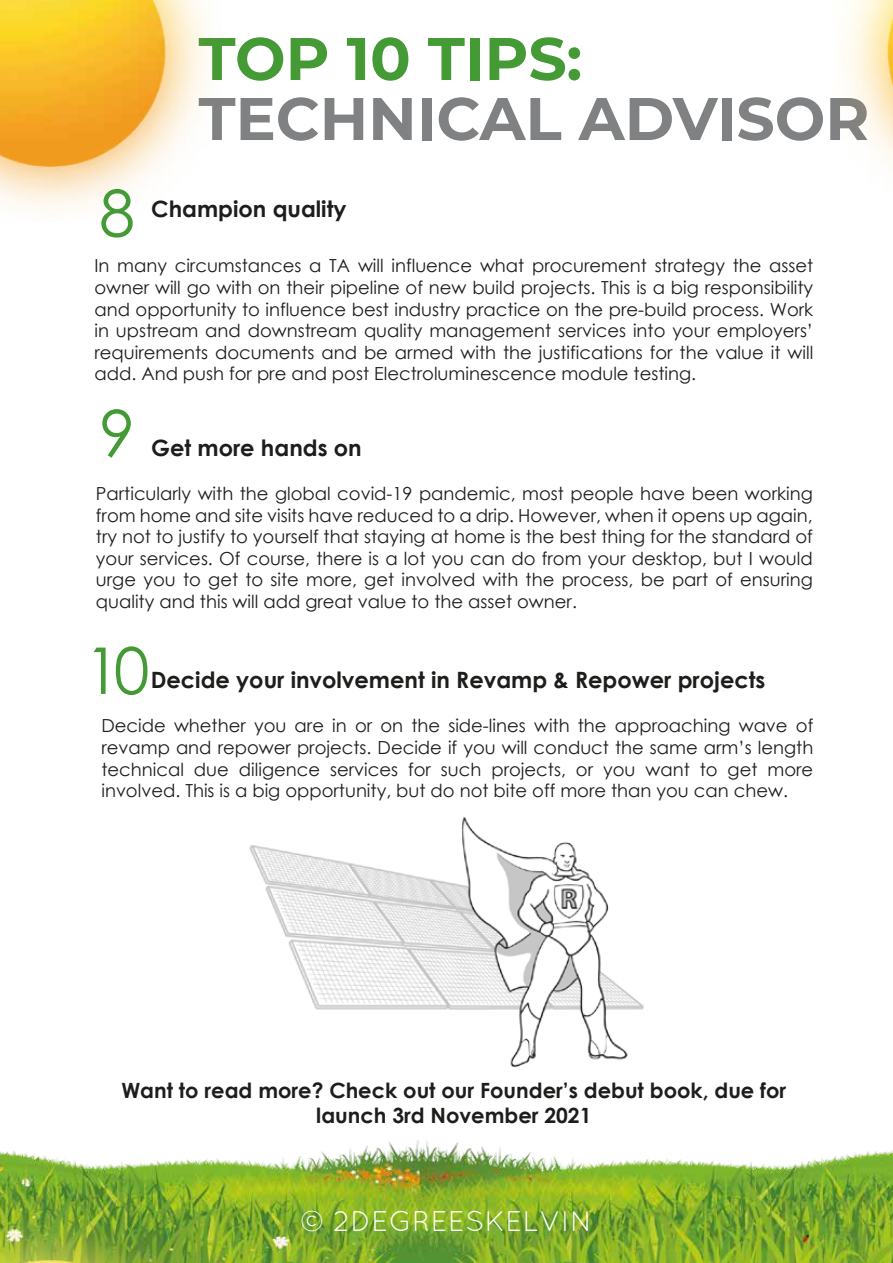
<style>
.page{position:relative;width:893px;height:1263px;background:#fff}
.page>*{position:absolute;margin:0;border:0;box-sizing:border-box;transform-origin:0 0}
.t1{font:64.5px "Century Gothic";color:#449a35}
.t2{font:700 60px "Montserrat";color:#808182}
.t3{font:700 60px "Montserrat";color:#449a35}
.t4{font:28.5px "Quicksand";letter-spacing:.015em;color:#fff}
.t5{font:700 22.5px "Century Gothic";color:#1d1d1b}
.t6{font:700 21px/25.2px "Century Gothic";color:#1d1d1b;text-align:center}
.t7{font:18px/21.6px "Century Gothic";color:#1d1d1b;text-align:justify}
</style>
<div class="page">
<img style="left:0;top:1140px;width:893px;height:123px">
<img style="left:0;top:0;width:206px;height:209px">
<img style="left:249px;top:817px;width:395px;height:250px">
<img style="left:846px;top:0;width:47px;height:165px">
<img style="left:0;top:1204px;width:220px;height:59px">
<h1 class="t1" style="left:99px;top:168px;width:37px">8</h1>
<h2 class="t3" style="left:198px;top:15px;width:385px">TOP 10 TIPS:</h2>
<h2 class="t2" style="left:198px;top:75px;width:672px">TECHNICAL ADVISOR</h2>
<p class="t5" style="left:151px;top:191px;width:197px">Champion quality</p>
<p class="t7" style="left:94px;top:255px;width:720px">In many circumstances a TA will influence what procurement strategy the asset owner will go with on their pipeline of new build projects. This is a big responsibility and opportunity to influence best industry practice on the pre-build process. Work in upstream and downstream quality management services into your employers’ requirements documents and be armed with the justifications for the value it will add. And push for pre and post Electroluminescence module testing.</p>
<h1 class="t1" style="left:99px;top:388px;width:37px">9</h1>
<p class="t5" style="left:151px;top:430px;width:212px">Get more hands on</p>
<p class="t7" style="left:96px;top:482px;width:718px">Particularly with the global covid-19 pandemic, most people have been working from home and site visits have reduced to a drip. However, when it opens up again, try not to justify to yourself that staying at home is the best thing for the standard of your services. Of course, there is a lot you can do from your desktop, but I would urge you to get to site more, get involved with the process, be part of ensuring quality and this will add great value to the asset owner.</p>
<h1 class="t1" style="left:85px;top:625px;width:67px">10</h1>
<p class="t7" style="left:101px;top:715px;width:713px">Decide whether you are in or on the side-lines with the approaching wave of revamp and repower projects. Decide if you will conduct the same arm’s length technical due diligence services for such projects, or you want to get more involved. This is a big opportunity, but do not bite off more than you can chew.</p>
<p class="t5" style="left:151px;top:663px;width:616px">Decide your involvement in Revamp &amp; Repower projects</p>
<p class="t6" style="left:121px;top:1076px;width:666px">Want to read more? Check out our Founder’s debut book, due for launch 3rd November 2021</p>
<h3 class="t4" style="left:300px;top:1205px;width:294px">© 2DEGREESKELVIN</h3>
</div>
